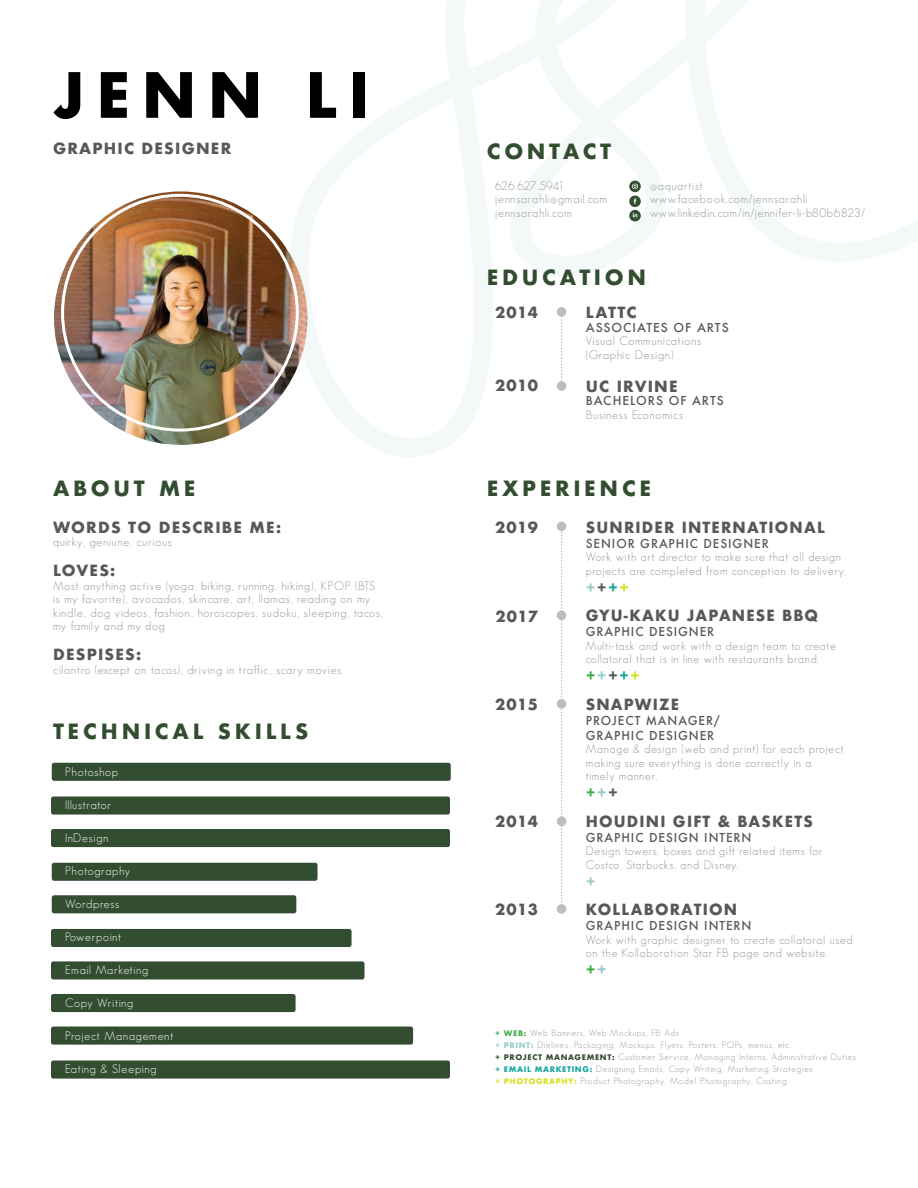
<style>
.page{position:relative;width:918px;height:1188px;background:#fff}
.page>*{position:absolute;margin:0;border:0;box-sizing:border-box;transform-origin:0 0}
.t1{font:700 60.6px "Futura";letter-spacing:.18em;color:#000}
.t2{font:700 20.4px "Futura";letter-spacing:.18em;color:#334d30}
.t3{font:700 15px/28.5px "Futura";letter-spacing:.08em;color:#57585a}
.t4{font:700 15px "Futura";color:#40ae49}
.t5{font:700 15px "Futura";color:#98ccc7}
.t6{font:300 12px/13.5px "Geosans";letter-spacing:.06em;color:#939598}
.t7{font:500 12px/15px "Futura";letter-spacing:.08em;color:#57585a}
.t8{font:300 12px "Geosans";letter-spacing:.06em;color:#fff}
.t9{font:300 12px/13.5px "Geosans";letter-spacing:.04em;color:#939598}
.t10{font:300 9px/12px "Geosans";letter-spacing:.08em;color:#939598}
.s1{color:#98ccc7}
.s2{color:#12a79d}
.s3{color:#d6df21}
.s4{color:#40ae49}
.s5{font-family:"Futura";font-weight:700;font-size:7.5px;color:#40ae49}
.s6{font-family:"Futura";font-weight:700;font-size:7.5px;color:#98ccc7}
.s7{font-family:"Futura";font-weight:700;font-size:7.5px;color:#334d30}
.s8{font-family:"Futura";font-weight:700;font-size:7.5px;color:#12a79d}
.s9{font-family:"Futura";font-weight:700;font-size:7.5px;color:#d6df21}
</style>
<div class="page">
<svg style="left:289px;top:0;width:629px;height:457px"></svg>
<div style="left:52px;top:763px;width:399px;height:18px;background:#334d30;border:4px solid #334d30"></div>
<div style="left:51px;top:1061px;width:399px;height:18px;background:#334d30"></div>
<div style="left:51px;top:796px;width:399px;height:19px;background:#334d30;border:4px solid #334d30"></div>
<div style="left:51px;top:829px;width:399px;height:18px;background:#334d30"></div>
<div style="left:52px;top:863px;width:266px;height:18px;background:#334d30;border:4px solid #334d30"></div>
<div style="left:52px;top:895px;width:244px;height:18px;background:#334d30"></div>
<div style="left:51px;top:929px;width:301px;height:18px;background:#334d30"></div>
<div style="left:51px;top:961px;width:313px;height:19px;background:#334d30;border:4px solid #334d30"></div>
<div style="left:51px;top:994px;width:245px;height:18px;background:#334d30"></div>
<div style="left:51px;top:1027px;width:362px;height:18px;background:#334d30"></div>
<img style="left:54px;top:191px;width:253px;height:254px;border-radius:127px">
<svg style="left:561px;top:317px;width:2px;height:64px"></svg>
<div style="left:557px;top:307px;width:9px;height:10px;background:#bcbdc0;border-radius:50%"></div>
<div style="left:557px;top:381px;width:9px;height:10px;background:#bcbdc0;border-radius:50%"></div>
<svg style="left:561px;top:531px;width:2px;height:372px"></svg>
<div style="left:557px;top:522px;width:9px;height:9px;background:#bcbdc0;border-radius:50%"></div>
<div style="left:557px;top:611px;width:9px;height:9px;background:#bcbdc0;border-radius:50%"></div>
<div style="left:557px;top:699px;width:9px;height:10px;background:#bcbdc0;border-radius:50%"></div>
<div style="left:557px;top:816px;width:9px;height:10px;background:#bcbdc0;border-radius:50%"></div>
<div style="left:557px;top:904px;width:9px;height:10px;background:#bcbdc0;border-radius:50%"></div>
<img style="left:63px;top:195px;width:234px;height:235px;border-radius:117px">
<svg style="left:629px;top:181px;width:12px;height:40px"></svg>
<h1 class="t1" style="left:53px;top:51px;width:318px">JENN LI</h1>
<p class="t3" style="left:53px;top:134px;width:180px">GRAPHIC DESIGNER</p>
<h2 class="t2" style="left:53px;top:474px;width:144px">ABOUT ME</h2>
<p class="t3" style="left:53px;top:513px;width:230px">WORDS TO DESCRIBE ME:</p>
<p class="t6" style="left:53px;top:535px;width:120px">quirky, geniune, curious</p>
<p class="t3" style="left:53px;top:556px;width:64px">LOVES:</p>
<p class="t6" style="left:53px;top:579px;width:331px">Most anything active (yoga, biking, running, hiking), KPOP (BTS is my favorite), avocados, skincare, art, llamas, reading on my kindle, dog videos, fashion, horoscopes, sudoku, sleeping, tacos, my family and my dog</p>
<p class="t3" style="left:53px;top:640px;width:90px">DESPISES:</p>
<p class="t6" style="left:53px;top:663px;width:290px">cilantro (except on tacos), driving in traffic, scary movies</p>
<h2 class="t2" style="left:53px;top:717px;width:257px">TECHNICAL SKILLS</h2>
<p class="t8" style="left:65px;top:766px;width:54px">Photoshop</p>
<p class="t8" style="left:65px;top:799px;width:47px">Illustrator</p>
<p class="t8" style="left:65px;top:832px;width:45px">InDesign</p>
<p class="t8" style="left:65px;top:865px;width:66px">Photography</p>
<p class="t8" style="left:65px;top:898px;width:55px">Wordpress</p>
<p class="t8" style="left:65px;top:931px;width:58px">Powerpoint</p>
<p class="t8" style="left:65px;top:964px;width:84px">Email Marketing</p>
<p class="t8" style="left:65px;top:997px;width:70px">Copy Writing</p>
<p class="t8" style="left:65px;top:1030px;width:110px">Project Management</p>
<p class="t8" style="left:65px;top:1063px;width:93px">Eating &amp; Sleeping</p>
<h2 class="t2" style="left:487px;top:137px;width:126px">CONTACT</h2>
<p class="t9" style="left:495px;top:179px;width:114px">626.627.5941 jennsarahli@gmail.com jennsarahli.com</p>
<p class="t6" style="left:650px;top:179px;width:216px">@aquartist<br>www.facebook.com/jennsarahli www.linkedin.com/in/jennifer-li-b80b6823/</p>
<h2 class="t2" style="left:487px;top:263px;width:161px">EDUCATION</h2>
<p class="t3" style="left:495px;top:298px;width:44px">2014</p>
<p class="t3" style="left:495px;top:371px;width:45px">2010</p>
<p class="t3" style="left:586px;top:298px;width:52px">LATTC</p>
<p class="t7" style="left:586px;top:320px;width:144px">ASSOCIATES OF ARTS</p>
<p class="t6" style="left:586px;top:334px;width:117px">Visual Communications (Graphic Design)</p>
<p class="t3" style="left:586px;top:372px;width:93px">UC IRVINE</p>
<p class="t7" style="left:586px;top:393px;width:139px">BACHELORS OF ARTS</p>
<p class="t6" style="left:586px;top:408px;width:99px">Business Economics</p>
<h2 class="t2" style="left:487px;top:474px;width:166px">EXPERIENCE</h2>
<p class="t3" style="left:495px;top:513px;width:44px">2019</p>
<p class="t3" style="left:495px;top:602px;width:44px">2017</p>
<p class="t3" style="left:495px;top:690px;width:44px">2015</p>
<p class="t3" style="left:495px;top:808px;width:44px">2014</p>
<p class="t3" style="left:495px;top:895px;width:44px">2013</p>
<p class="t3" style="left:586px;top:513px;width:240px">SUNRIDER INTERNATIONAL</p>
<p class="t7" style="left:586px;top:536px;width:184px">SENIOR GRAPHIC DESIGNER</p>
<p class="t6" style="left:586px;top:550px;width:262px">Work with art director to make sure that all design projects are completed from conception to delivery.</p>
<p class="t3" style="left:586px;top:573px;width:234px"><span class="s1">+</span>+<span class="s2">+</span><span class="s3">+<br></span>GYU-KAKU JAPANESE BBQ</p>
<p class="t7" style="left:586px;top:624px;width:130px">GRAPHIC DESIGNER</p>
<p class="t6" style="left:586px;top:639px;width:252px">Multi-task and work with a design team to create collatoral that is in line with restaurants brand.</p>
<p class="t3" style="left:586px;top:661px;width:95px"><span class="s4">+</span><span class="s1">+</span>+<span class="s2">+</span><span class="s3">+<br></span>SNAPWIZE</p>
<p class="t7" style="left:586px;top:713px;width:136px">PROJECT MANAGER/<br>GRAPHIC DESIGNER</p>
<p class="t6" style="left:586px;top:742px;width:259px">Manage &amp; design (web and print) for each project making sure everything is done correctly in a<br>timely manner.</p>
<p class="t3" style="left:586px;top:778px;width:229px"><span class="s4">+</span><span class="s1">+</span>+<br>HOUDINI GIFT &amp; BASKETS</p>
<p class="t7" style="left:586px;top:830px;width:167px">GRAPHIC DESIGN INTERN</p>
<p class="t6" style="left:586px;top:844px;width:238px">Design towers, boxes and gift related items for<br>Costco, Starbucks, and Disney.</p>
<p class="t5" style="left:586px;top:870px;width:11px">+</p>
<p class="t3" style="left:586px;top:895px;width:153px">KOLLABORATION</p>
<p class="t7" style="left:586px;top:918px;width:167px">GRAPHIC DESIGN INTERN</p>
<p class="t6" style="left:586px;top:933px;width:268px">Work with graphic designer to create collatoral used on the Kollaboration Star FB page and website.</p>
<p class="t4" style="left:586px;top:959px;width:23px">+<span class="s1">+</span></p>
<p class="t10" style="left:495px;top:1027px;width:362px"><span class="s5">+ WEB:</span> Web Banners, Web Mockups, FB Ads<br><span class="s6">+ PRINT:</span> Dielines, Packaging, Mockups, Flyers, Posters, POPs, menus, etc.<br><span class="s7">+ PROJECT MANAGEMENT:</span> Customer Service, Managing Interns, Administrative Duties <span class="s8">+ EMAIL MARKETING:</span> Designing Emails, Copy Writing, Marketing Strategies<br><span class="s9">+ PHOTOGRAPHY:</span> Product Photography, Model Photography, Casting</p>
</div>
